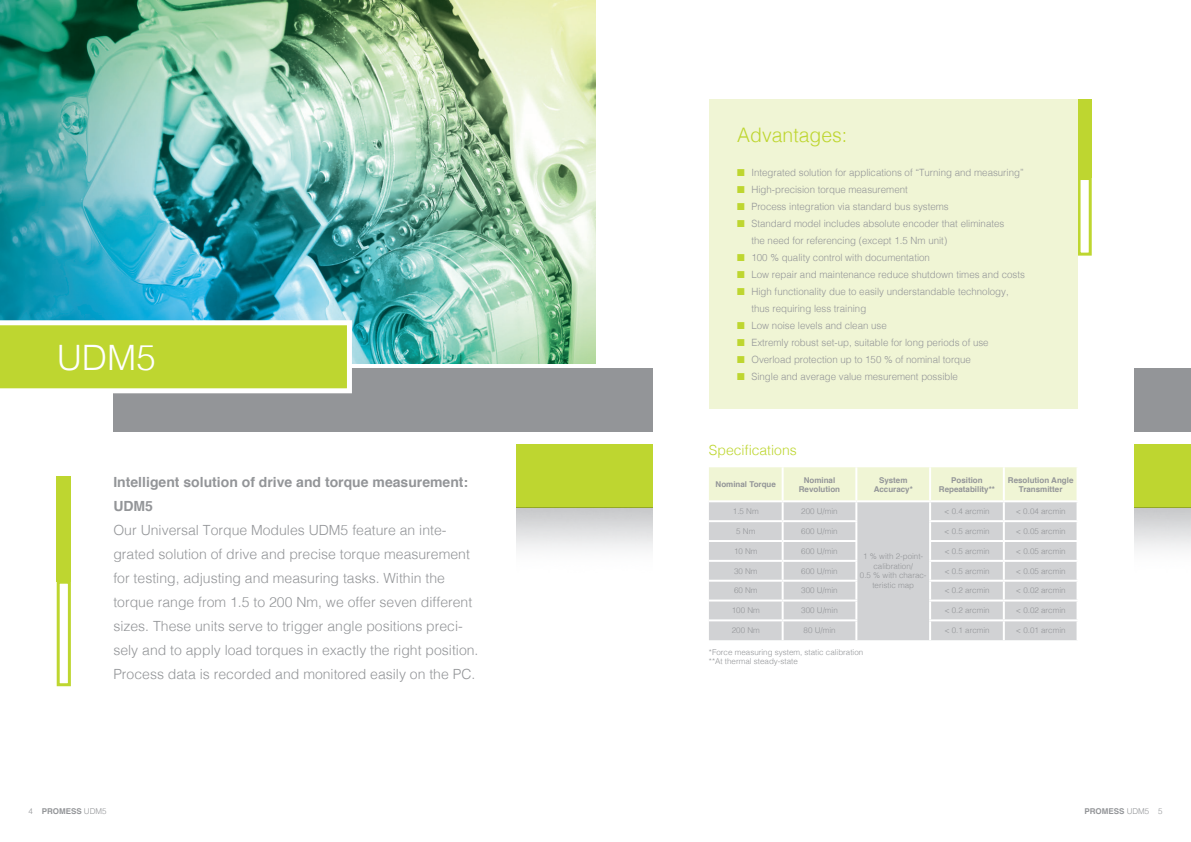
<style>
.page{position:relative;width:1191px;height:842px;background:#fff}
.page>*{position:absolute;margin:0;border:0;box-sizing:border-box;transform-origin:0 0}
.t1{font:300 35px "Helvetica";color:#fff}
.t2{font:300 20px "Helvetica";color:#bed630}
.t3{font:300 14px/24px "Helvetica";color:#939598}
.t4{font:700 14px/24px "Helvetica";color:#939598}
.t5{font:300 14px "Helvetica";color:#bed630}
.t6{font:300 10px/17px "Helvetica";color:#939598}
.t7{font:300 8px/9.6px "Helvetica";color:#939598;text-align:center}
.t8{font:700 8px/9.6px "Helvetica";color:#939598;text-align:center}
.s1{color:#bed630}
.s2{font-weight:300}
</style>
<div class="page">
<div style="left:587px;top:369px;width:65px;height:63px;background:#939598"></div>
<img style="left:0;top:0;width:595px;height:364px">
<div style="left:57px;top:476px;width:14px;height:106px;background:#bed630"></div>
<div style="left:57px;top:581px;width:14px;height:105px;border:3px solid #bed630"></div>
<div style="left:113px;top:369px;width:482px;height:63px;background:#939598"></div>
<svg style="left:0;top:318px;width:354px;height:76px;background:#c3da53"></svg>
<div style="left:516px;top:445px;width:136px;height:63px;background:#bed630"></div>
<div style="left:1134px;top:369px;width:57px;height:63px;background:#939598"></div>
<div style="left:1134px;top:445px;width:57px;height:63px;background:#bed630"></div>
<div style="left:1077px;top:99px;width:14px;height:79px;background:#bed630"></div>
<div style="left:1077px;top:177px;width:14px;height:79px;border:3px solid #bed630"></div>
<div style="left:709px;top:99px;width:368px;height:309px;background:#f0f5d5"></div>
<svg style="left:709px;top:467px;width:368px;height:173px;background:#dadcd7"></svg>
<h1 class="t1" style="left:57px;top:328px;width:101px">UDM5</h1>
<h3 class="t4" style="left:113px;top:470px;width:356px">Intelligent solution of drive and torque measurement:<br>UDM5</h3>
<p class="t3" style="left:113px;top:517px;width:366px">Our Universal Torque Modules UDM5 feature an inte&shy;grated solution of drive and precise torque measurement for testing, adjusting and measuring tasks. Within the torque range from 1.5 to 200 Nm, we offer seven different sizes. These units serve to trigger angle positions preci&shy;sely and to apply load torques in exactly the right position.<br>Process data is recorded and monitored easily on the PC.</p>
<h2 class="t2" style="left:737px;top:118px;width:111px">Advantages:</h2>
<p class="t6" style="left:737px;top:163px;width:288px"><span class="s1">■</span> Integrated solution for applications of “Turning and measuring”</p>
<p class="t6" style="left:737px;top:180px;width:172px"><span class="s1">■</span> High-precision torque measurement</p>
<p class="t6" style="left:737px;top:197px;width:213px"><span class="s1">■</span> Process integration via standard bus systems</p>
<p class="t6" style="left:751px;top:214px;width:254px;text-indent:-14px"><span class="s1">■</span> Standard model includes absolute encoder that eliminates the need for referencing (except 1.5 Nm unit)</p>
<p class="t6" style="left:737px;top:248px;width:194px"><span class="s1">■</span> 100 % quality control with documentation</p>
<p class="t6" style="left:737px;top:265px;width:289px"><span class="s1">■</span> Low repair and maintenance reduce shutdown times and costs</p>
<p class="t6" style="left:751px;top:282px;width:259px;text-indent:-14px"><span class="s1">■</span> High functionality due to easily understandable technology, thus requiring less training</p>
<p class="t6" style="left:737px;top:316px;width:151px"><span class="s1">■</span> Low noise levels and clean use</p>
<p class="t6" style="left:737px;top:333px;width:253px"><span class="s1">■</span> Extremly robust set-up, suitable for long periods of use</p>
<p class="t6" style="left:737px;top:350px;width:235px"><span class="s1">■</span> Overload protection up to 150 % of nominal torque</p>
<p class="t6" style="left:737px;top:367px;width:222px"><span class="s1">■</span> Single and average value mesurement possible</p>
<h3 class="t5" style="left:709px;top:438px;width:89px">Specifications</h3>
<p class="t8" style="left:715px;top:480px;width:62px">Nominal Torque</p>
<p class="t8" style="left:799px;top:475px;width:43px">Nominal<br>Revolution</p>
<p class="t8" style="left:873px;top:475px;width:41px">System<br>Accuracy*</p>
<p class="t8" style="left:939px;top:475px;width:58px">Position<br>Repeatability**</p>
<p class="t8" style="left:1008px;top:475px;width:67px">Resolution Angle<br>Transmitter</p>
<p class="t7" style="left:733px;top:506px;width:27px">1.5 Nm</p>
<p class="t7" style="left:801px;top:506px;width:38px">200 U/min</p>
<p class="t7" style="left:860px;top:551px;width:68px">1 % with 2-point&shy;calibration/<br>0.5 % with charac&shy;teristic map</p>
<p class="t7" style="left:944px;top:506px;width:47px">&lt; 0.4 arcmin</p>
<p class="t7" style="left:1015px;top:506px;width:51px">&lt; 0.04 arcmin</p>
<p class="t7" style="left:736px;top:526px;width:21px">5 Nm</p>
<p class="t7" style="left:801px;top:526px;width:38px">600 U/min</p>
<p class="t7" style="left:944px;top:526px;width:47px">&lt; 0.5 arcmin</p>
<p class="t7" style="left:1015px;top:526px;width:51px">&lt; 0.05 arcmin</p>
<p class="t7" style="left:734px;top:546px;width:25px">10 Nm</p>
<p class="t7" style="left:801px;top:546px;width:38px">600 U/min</p>
<p class="t7" style="left:944px;top:546px;width:47px">&lt; 0.5 arcmin</p>
<p class="t7" style="left:1015px;top:546px;width:51px">&lt; 0.05 arcmin</p>
<p class="t7" style="left:734px;top:565px;width:25px">30 Nm</p>
<p class="t7" style="left:801px;top:565px;width:38px">600 U/min</p>
<p class="t7" style="left:944px;top:565px;width:47px">&lt; 0.5 arcmin</p>
<p class="t7" style="left:1015px;top:565px;width:51px">&lt; 0.05 arcmin</p>
<p class="t7" style="left:734px;top:585px;width:25px">60 Nm</p>
<p class="t7" style="left:801px;top:585px;width:38px">300 U/min</p>
<p class="t7" style="left:944px;top:585px;width:47px">&lt; 0.2 arcmin</p>
<p class="t7" style="left:1015px;top:585px;width:51px">&lt; 0.02 arcmin</p>
<p class="t7" style="left:732px;top:605px;width:30px">100 Nm</p>
<p class="t7" style="left:801px;top:605px;width:38px">300 U/min</p>
<p class="t7" style="left:944px;top:605px;width:47px">&lt; 0.2 arcmin</p>
<p class="t7" style="left:1015px;top:605px;width:51px">&lt; 0.02 arcmin</p>
<p class="t7" style="left:732px;top:625px;width:30px">200 Nm</p>
<p class="t7" style="left:803px;top:625px;width:34px">80 U/min</p>
<p class="t7" style="left:944px;top:625px;width:47px">&lt; 0.1 arcmin</p>
<p class="t7" style="left:1015px;top:625px;width:51px">&lt; 0.01 arcmin</p>
<p class="t7" style="left:709px;top:646px;width:156px;text-align:left">*Force measuring system, static calibration **At thermal steady-state</p>
<p class="t8" style="left:28px;top:806px;width:80px"><span class="s2">4</span> PROMESS <span class="s2">UDM5</span></p>
<p class="t8" style="left:1084px;top:806px;width:80px">PROMESS <span class="s2">UDM5 5</span></p>
</div>
